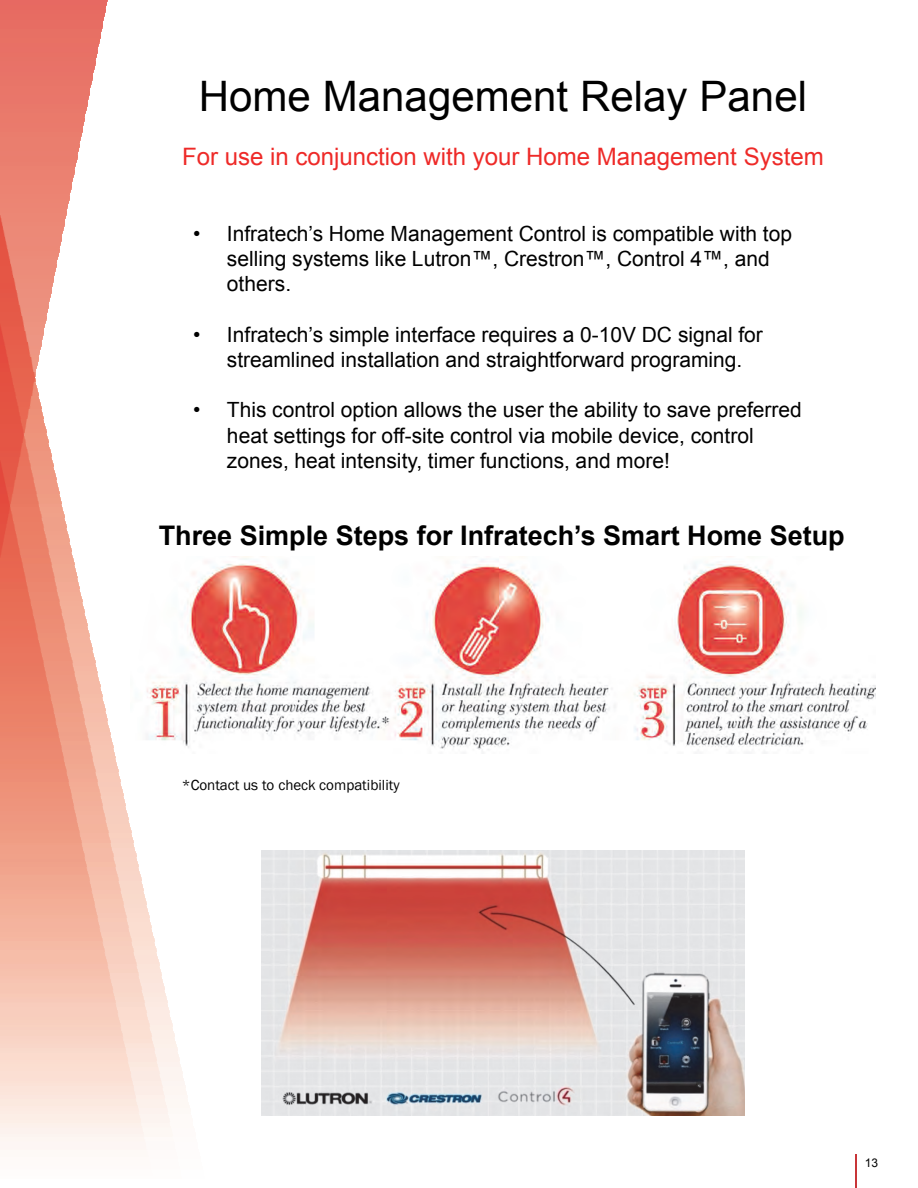
<style>
.page{position:relative;width:918px;height:1188px;background:#fff}
.page>*{position:absolute;margin:0;border:0;box-sizing:border-box;transform-origin:0 0}
.t1{font:42px "Arial";color:#000}
.t2{font:700 27px "Arial";color:#000}
.t3{font:24px "Arial";color:#ee2a28}
.t4{font:21px/25.2px "Arial";color:#000}
.t5{font:15px "Franklin Gothic";color:#000}
.t6{font:12px "Arial";color:#000}
</style>
<div class="page">
<img style="left:0;top:0;width:107px;height:9px">
<img style="left:0;top:9px;width:105px;height:11px">
<img style="left:0;top:20px;width:103px;height:12px">
<img style="left:0;top:32px;width:101px;height:7px">
<img style="left:0;top:39px;width:99px;height:11px">
<img style="left:0;top:50px;width:97px;height:12px">
<img style="left:0;top:62px;width:95px;height:11px">
<img style="left:0;top:73px;width:93px;height:8px">
<img style="left:0;top:81px;width:91px;height:10px">
<img style="left:0;top:91px;width:89px;height:12px">
<img style="left:0;top:208px;width:67px;height:11px">
<img style="left:0;top:219px;width:65px;height:8px">
<img style="left:0;top:227px;width:63px;height:11px">
<img style="left:0;top:238px;width:61px;height:11px">
<img style="left:0;top:249px;width:59px;height:11px">
<img style="left:0;top:260px;width:57px;height:8px">
<img style="left:0;top:268px;width:55px;height:11px">
<img style="left:0;top:279px;width:53px;height:11px">
<img style="left:0;top:290px;width:51px;height:12px">
<img style="left:0;top:302px;width:49px;height:10px">
<img style="left:0;top:312px;width:47px;height:8px">
<img style="left:0;top:320px;width:45px;height:11px">
<img style="left:0;top:331px;width:43px;height:12px">
<img style="left:0;top:343px;width:41px;height:11px">
<img style="left:0;top:354px;width:39px;height:7px">
<img style="left:0;top:361px;width:37px;height:12px">
<img style="left:0;top:373px;width:190px;height:777px">
<hr style="left:855px;top:1154px;width:2px;height:34px;background:#c83538">
<img style="left:131px;top:556px;width:744px;height:198px">
<img style="left:262px;top:850px;width:482px;height:266px">
<h1 class="t1" style="left:199px;top:73px;width:610px">Home Management Relay Panel</h1>
<p class="t3" style="left:182px;top:144px;width:643px">For use in conjunction with your Home Management System</p>
<p class="t4" style="left:227px;top:221px;width:567px;text-indent:-34px">• Infratech’s Home Management Control is compatible with top selling systems like Lutron™, Crestron™, Control 4™, and others.</p>
<p class="t4" style="left:227px;top:322px;width:537px;text-indent:-34px">• Infratech’s simple interface requires a 0-10V DC signal for streamlined installation and straightforward programing.</p>
<p class="t4" style="left:227px;top:398px;width:576px;text-indent:-34px">• This control option allows the user the ability to save preferred heat settings for off-site control via mobile device, control zones, heat intensity, timer functions, and more!</p>
<p class="t2" style="left:159px;top:520px;width:688px">Three Simple Steps for Infratech’s Smart Home Setup</p>
<p class="t5" style="left:182px;top:776px;width:219px">*Contact us to check compatibility</p>
<p class="t6" style="left:865px;top:1156px;width:15px">13</p>
</div>
